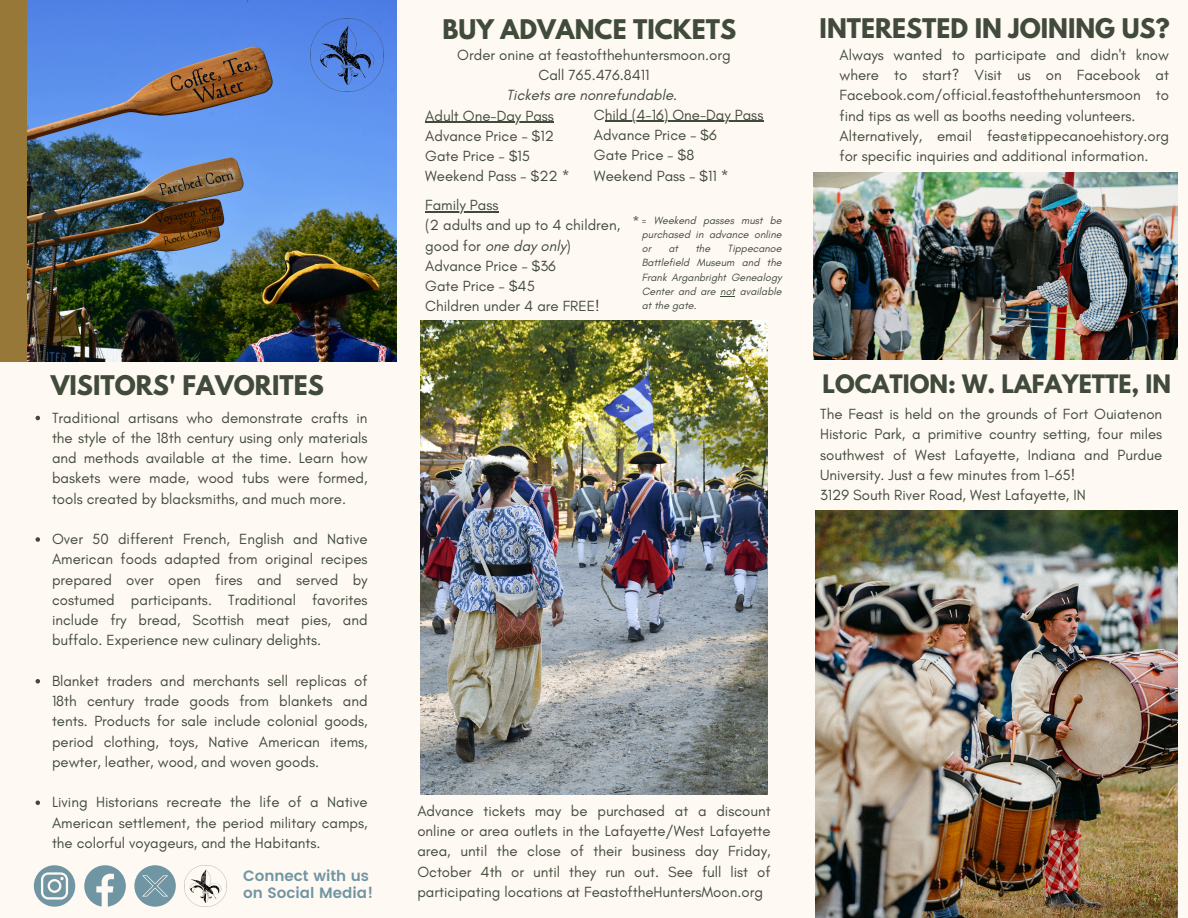
<style>
.page{position:relative;width:1188px;height:918px;background:#fff9f3}
.page>*{position:absolute;margin:0;border:0;box-sizing:border-box;transform-origin:0 0}
.t1{font:700 24px "League Spartan";color:#414b3b}
.t2{font:700 22.5px "League Spartan";color:#414b3b}
.t3{font:15px/20.2px "Glacial Indifference";color:#414b3b}
.t4{font:600 15px/16.8px "Poppins";color:#7096a3}
.t5{font:13.35px "Glacial Indifference";color:#414b3b}
.t6{font:italic 10.65px/14.2px "Glacial Indifference";color:#414b3b;text-align:justify}
.s1{font-style:italic}
</style>
<div class="page">
<img style="left:27px;top:0;width:369px;height:362px">
<img style="left:816px;top:510px;width:362px;height:408px">
<img style="left:421px;top:321px;width:346px;height:473px">
<div style="left:0;top:0;width:27px;height:362px;background:#987838"></div>
<img style="left:814px;top:173px;width:363px;height:186px">
<img style="left:310px;top:18px;width:73px;height:74px">
<svg style="left:34px;top:865px;width:41px;height:42px"></svg>
<svg style="left:84px;top:865px;width:42px;height:42px"></svg>
<svg style="left:134px;top:865px;width:42px;height:42px"></svg>
<hr style="left:425px;top:122px;width:129px;height:1px;background:#414b3b">
<svg style="left:36px;top:416px;width:4px;height:4px"></svg>
<svg style="left:36px;top:537px;width:4px;height:5px"></svg>
<svg style="left:36px;top:679px;width:4px;height:5px"></svg>
<svg style="left:36px;top:801px;width:4px;height:4px"></svg>
<hr style="left:605px;top:121px;width:158px;height:1px;background:#414b3b">
<hr style="left:425px;top:211px;width:73px;height:1px;background:#414b3b">
<svg style="left:720px;top:296px;width:15px;height:1px"></svg>
<img style="left:185px;top:865px;width:41px;height:42px">
<p class="t1" style="left:51px;top:374px;width:275px">VISITORS' FAVORITES</p>
<p class="t3" style="left:52px;top:407px;width:317px;text-align:justify">Traditional artisans who demonstrate crafts in the style of the 18th century using only materials and methods available at the time. Learn how baskets were made, wood tubs were formed, tools created by blacksmiths, and much more.</p>
<h3 class="t3" style="left:52px;top:529px;width:317px;text-align:justify">Over 50 different French, English and Native American foods adapted from original recipes prepared over open fires and served by costumed participants. Traditional favorites include fry bread, Scottish meat pies, and buffalo. Experience new culinary delights.</h3>
<p class="t3" style="left:52px;top:670px;width:317px;text-align:justify">Blanket traders and merchants sell replicas of 18th century trade goods from blankets and tents. Products for sale include colonial goods, period clothing, toys, Native American items, pewter, leather, wood, and woven goods.</p>
<p class="t3" style="left:52px;top:792px;width:317px;text-align:justify">Living Historians recreate the life of a Native American settlement, the period military camps, the colorful voyageurs, and the Habitants.</p>
<p class="t4" style="left:243px;top:868px;width:132px">Connect with us on Social Media!</p>
<p class="t1" style="left:443px;top:17px;width:295px">BUY ADVANCE TICKETS</p>
<p class="t1" style="left:820px;top:17px;width:352px">INTERESTED IN JOINING US?</p>
<h3 class="t3" style="left:457px;top:44px;width:275px;text-align:center">Order onine at feastofthehuntersmoon.org<br>Call 765.476.8411<br><span class="s1">Tickets are nonrefundable.</span></h3>
<h3 class="t3" style="left:425px;top:105px;width:146px">Adult One-Day Pass<br>Advance Price – $12<br>Gate Price – $15<br>Weekend Pass – $22 *</h3>
<p class="t3" style="left:594px;top:104px;width:171px">Child (4-16) One-Day Pass</p>
<p class="t3" style="left:594px;top:125px;width:136px">Advance Price – $6<br>Gate Price – $8<br>Weekend Pass – $11 *</p>
<h3 class="t3" style="left:425px;top:195px;width:196px">Family Pass<br>(2 adults and up to 4 children, good for <span class="s1">one day only</span>)<br>Advance Price – $36<br>Gate Price – $45<br>Children under 4 are FREE!</h3>
<p class="t5" style="left:632px;top:213px;width:9px">*</p>
<p class="t6" style="left:642px;top:213px;width:141px">= Weekend passes must be purchased in advance online or</p>
<p class="t6" style="left:668px;top:241px;width:11px">at</p>
<p class="t6" style="left:695px;top:241px;width:16px">the</p>
<p class="t6" style="left:642px;top:241px;width:141px;text-indent:86px">Tippecanoe Battlefield Museum and the Frank Arganbright Genealogy Center and are not available at the gate.</p>
<h3 class="t3" style="left:840px;top:44px;width:331px">Always wanted to participate and didn't know where to start? Visit us on Facebook at Facebook.com/official.feastofthehuntersmoon to find tips as well as booths needing volunteers.<br>Alternatively, email feast@tippecanoehistory.org for specific inquiries and additional information.</h3>
<h1 class="t2" style="left:822px;top:373px;width:350px">LOCATION: W. LAFAYETTE, IN</h1>
<h1 class="t3" style="left:820px;top:404px;width:344px">The Feast is held on the grounds of Fort Ouiatenon Historic Park, a primitive country setting, four miles southwest of West Lafayette, Indiana and Purdue University. Just a few minutes from 1-65!<br>3129 South River Road, West Lafayette, IN</h1>
<p class="t3" style="left:417px;top:800px;width:355px;text-align:justify">Advance tickets may be purchased at a discount online or area outlets in the Lafayette/West Lafayette area, until the close of their business day Friday, October 4th or until they run out. See full list of participating locations at FeastoftheHuntersMoon.org</p>
</div>
